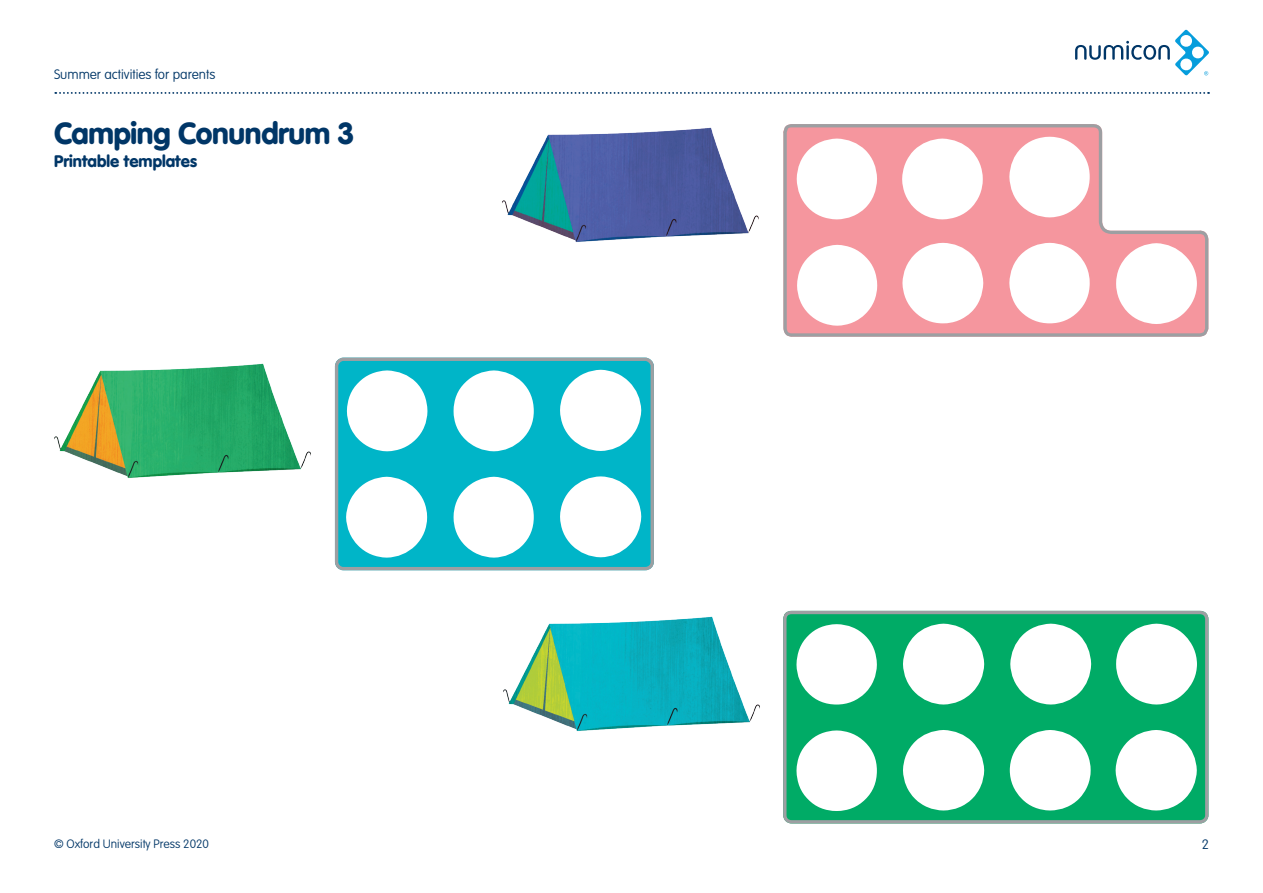
<style>
.page{position:relative;width:1263px;height:893px;background:#fff}
.page>*{position:absolute;margin:0;border:0;box-sizing:border-box;transform-origin:0 0}
.A-Head{font:900 30px "VAG Rounded Std";letter-spacing:-.01em;color:#003667}
.t1{font:900 16.5px "VAG Rounded Std";color:#003667}
.t2{font:100 13.5px "VAG Rounded Std";color:#003667}
.t3{font:100 12px "VAG Rounded Std";color:#003667}
</style>
<div class="page">
<svg style="left:55px;top:92px;width:1154px;height:2px"></svg>
<svg style="left:1075px;top:30px;width:134px;height:45px"></svg>
<svg style="left:783px;top:611px;width:425px;height:212px"></svg>
<svg style="left:783px;top:124px;width:425px;height:213px"></svg>
<svg style="left:335px;top:358px;width:319px;height:212px"></svg>
<img style="left:54px;top:363px;width:257px;height:115px">
<img style="left:502px;top:127px;width:257px;height:115px">
<img style="left:503px;top:616px;width:257px;height:115px">
<p class="t2" style="left:54px;top:67px;width:163px">Summer activities for parents</p>
<p class="A-Head" style="left:54px;top:116px;width:301px">Camping Conundrum 3</p>
<p class="t1" style="left:54px;top:151px;width:145px">Printable templates</p>
<p class="t3" style="left:54px;top:837px;width:157px">© Oxford University Press 2020</p>
<p class="t2" style="left:1202px;top:837px;width:9px">2</p>
</div>
